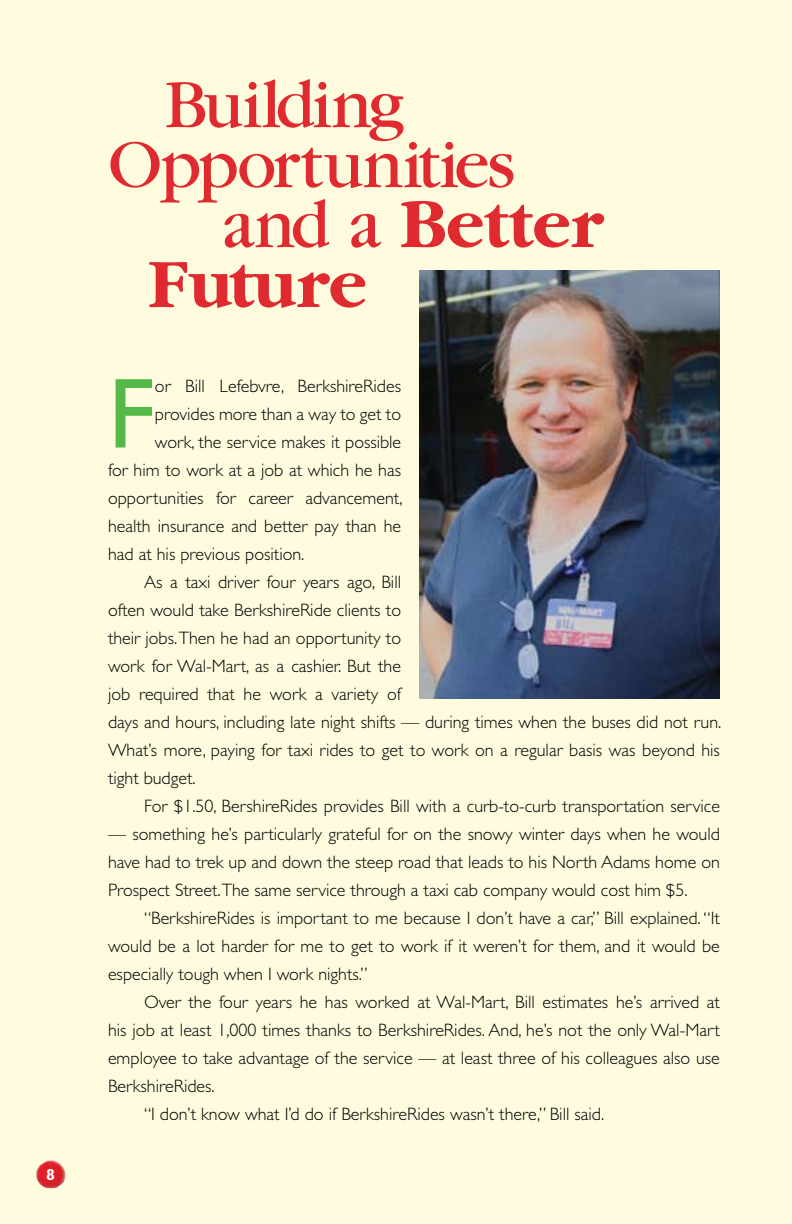
<style>
.page{position:relative;width:792px;height:1224px;background:#fefbdf}
.page>*{position:absolute;margin:0;border:0;box-sizing:border-box;transform-origin:0 0}
.t1{font:100.2px "Gill Sans";color:#54b948}
.t2{font:72px "Garamond";letter-spacing:-.03em;color:#df2a2f}
.t3{font:700 72px "Garamond";color:#df2a2f}
.t4{font:300 18px "Gill Sans";color:#000}
.t5{font:700 16px "Gill Sans";color:#fff}
.s1{font-weight:400}
</style>
<div class="page">
<img style="left:36px;top:1160px;width:30px;height:28px">
<img style="left:419px;top:270px;width:301px;height:428px">
<p class="t5" style="left:46px;top:1166px;width:10px">8</p>
<p class="t2" style="left:165px;top:67px;width:241px">Building</p>
<p class="t2" style="left:108px;top:127px;width:409px">Opportunities</p>
<p class="t3" style="left:222px;top:184px;width:382px"><span class="s1">and a</span> Better</p>
<p class="t3" style="left:148px;top:244px;width:220px">Future</p>
<p class="t1" style="left:108px;top:356px;width:48px">F</p>
<p class="t4" style="left:155px;top:375px;width:248px">or Bill Lefebvre, BerkshireRides</p>
<p class="t4" style="left:155px;top:403px;width:248px">provides more than a way to get to</p>
<p class="t4" style="left:155px;top:431px;width:248px">work, the service makes it possible</p>
<p class="t4" style="left:108px;top:459px;width:295px">for him to work at a job at which he has</p>
<p class="t4" style="left:108px;top:487px;width:296px">opportunities for career advancement,</p>
<p class="t4" style="left:108px;top:515px;width:295px">health insurance and better pay than he</p>
<p class="t4" style="left:108px;top:543px;width:198px">had at his previous position.</p>
<p class="t4" style="left:144px;top:571px;width:259px">As a taxi driver four years ago, Bill</p>
<p class="t4" style="left:108px;top:599px;width:295px">often would take BerkshireRide clients to</p>
<p class="t4" style="left:108px;top:627px;width:295px">their jobs. Then he had an opportunity to</p>
<p class="t4" style="left:108px;top:655px;width:295px">work for Wal-Mart, as a cashier. But the</p>
<p class="t4" style="left:108px;top:683px;width:295px">job required that he work a variety of</p>
<p class="t4" style="left:108px;top:711px;width:615px">days and hours, including late night shifts — during times when the buses did not run.</p>
<p class="t4" style="left:108px;top:739px;width:613px">What’s more, paying for taxi rides to get to work on a regular basis was beyond his</p>
<p class="t4" style="left:108px;top:767px;width:89px">tight budget.</p>
<p class="t4" style="left:144px;top:795px;width:578px">For $1.50, BershireRides provides Bill with a curb-to-curb transportation service</p>
<p class="t4" style="left:108px;top:823px;width:614px">— something he’s particularly grateful for on the snowy winter days when he would</p>
<p class="t4" style="left:108px;top:851px;width:613px">have had to trek up and down the steep road that leads to his North Adams home on</p>
<p class="t4" style="left:108px;top:879px;width:581px">Prospect Street.The same service through a taxi cab company would cost him $5.</p>
<p class="t4" style="left:144px;top:908px;width:577px">“BerkshireRides is important to me because I don’t have a car,” Bill explained. “It</p>
<p class="t4" style="left:108px;top:936px;width:613px">would be a lot harder for me to get to work if it weren’t for them, and it would be</p>
<p class="t4" style="left:108px;top:964px;width:261px">especially tough when I work nights.”</p>
<p class="t4" style="left:144px;top:992px;width:578px">Over the four years he has worked at Wal-Mart, Bill estimates he’s arrived at</p>
<p class="t4" style="left:108px;top:1020px;width:613px">his job at least 1,000 times thanks to BerkshireRides. And, he’s not the only Wal-Mart</p>
<p class="t4" style="left:108px;top:1048px;width:613px">employee to take advantage of the service — at least three of his colleagues also use</p>
<p class="t4" style="left:108px;top:1076px;width:108px">BerkshireRides.</p>
<p class="t4" style="left:144px;top:1104px;width:462px">“I don’t know what I’d do if BerkshireRides wasn’t there,” Bill said.</p>
</div>
